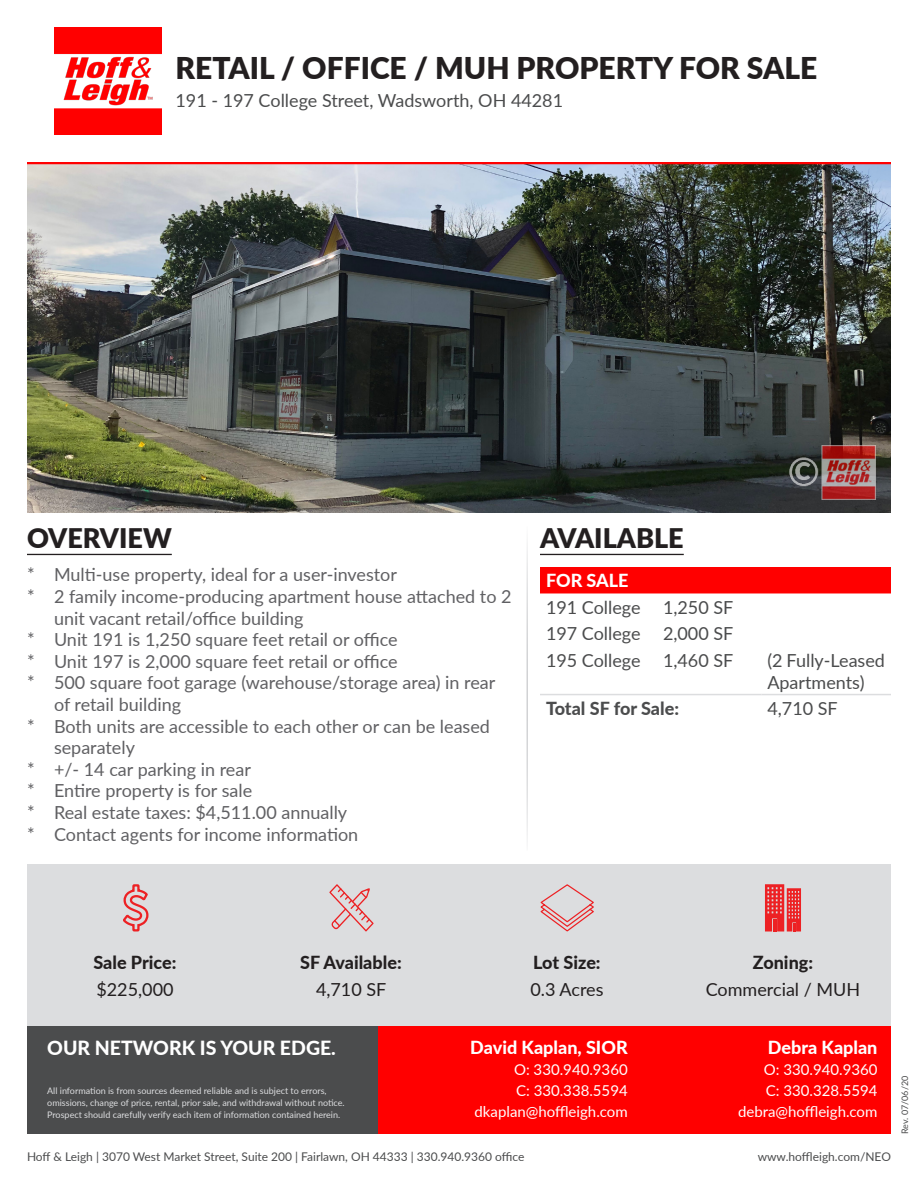
<style>
.page{position:relative;width:918px;height:1188px;background:#fff}
.page>*{position:absolute;margin:0;border:0;box-sizing:border-box;transform-origin:0 0}
.t1{font:900 30px "Lato";color:#231f20}
.t2{font:900 27px "Lato";color:#231f20}
.t3{font:800 19.5px "Lato";color:#fff}
.t4{font:18px/21.6px "Lato";color:#606063}
.t5{font:18px/21.6px "Lato";color:#4b4c4d}
.t6{font:800 18px "Lato";color:#231f20}
.t7{font:18px "Lato";color:#231f20}
.t8{font:800 18px "Lato";color:#fff}
.t9{font:800 18px "Lato";color:#4b4c4d}
.t10{font:15px/21px "Lato";color:#fff;text-align:right}
.t11{font:12px "Lato";color:#4b4c4d}
.t12{font:9px/12px "Lato";color:#dcdddf}
.t13{font:9px "Lato";color:#4b4c4d}
</style>
<div class="page">
<div style="left:27px;top:1026px;width:351px;height:108px;background:#4b4c4d"></div>
<div style="left:378px;top:1026px;width:513px;height:108px;background:#f00"></div>
<img style="left:54px;top:27px;width:108px;height:108px">
<div style="left:27px;top:864px;width:864px;height:162px;background:#dcdddf"></div>
<img style="left:27px;top:164px;width:864px;height:349px">
<hr style="left:27px;top:554px;width:145px;height:1px;background:#231f20">
<svg style="left:123px;top:884px;width:26px;height:48px"></svg>
<svg style="left:540px;top:884px;width:54px;height:48px"></svg>
<hr style="left:526px;top:526px;width:2px;height:324px;background:#d1d2d4">
<hr style="left:540px;top:554px;width:144px;height:1px;background:#231f20">
<svg style="left:329px;top:884px;width:45px;height:48px"></svg>
<svg style="left:765px;top:884px;width:36px;height:48px;background:#e84b4e"></svg>
<img style="left:790px;top:446px;width:86px;height:54px">
<div style="left:540px;top:567px;width:351px;height:26px;background:#f00"></div>
<hr style="left:540px;top:694px;width:117px;height:1px;background:#dcdddf">
<hr style="left:657px;top:694px;width:104px;height:1px;background:#dcdddf">
<hr style="left:761px;top:694px;width:130px;height:1px;background:#dcdddf">
<hr style="left:27px;top:162px;width:864px;height:2px;background:#f00">
<h1 class="t1" style="left:176px;top:45px;width:643px">RETAIL / OFFICE / MUH PROPERTY FOR SALE</h1>
<p class="t5" style="left:176px;top:89px;width:389px">191 - 197 College Street, Wadsworth, OH 44281</p>
<p class="t2" style="left:27px;top:518px;width:146px">OVERVIEW</p>
<p class="t4" style="left:27px;top:563px;width:372px">* Multi-use property, ideal for a user-investor</p>
<p class="t4" style="left:54px;top:585px;width:459px;text-indent:-27px">* 2 family income-producing apartment house attached to 2 unit vacant retail/office building</p>
<p class="t4" style="left:27px;top:628px;width:372px">* Unit 191 is 1,250 square feet retail or office</p>
<p class="t4" style="left:27px;top:650px;width:372px">* Unit 197 is 2,000 square feet retail or office</p>
<p class="t4" style="left:54px;top:671px;width:443px;text-indent:-27px">* 500 square foot garage (warehouse/storage area) in rear of retail building</p>
<p class="t4" style="left:54px;top:715px;width:437px;text-indent:-27px">* Both units are accessible to each other or can be leased separately</p>
<p class="t4" style="left:27px;top:758px;width:225px">* +/- 14 car parking in rear</p>
<p class="t4" style="left:27px;top:779px;width:227px">* Entire property is for sale</p>
<p class="t4" style="left:27px;top:801px;width:322px">* Real estate taxes: $4,511.00 annually</p>
<p class="t4" style="left:27px;top:823px;width:333px">* Contact agents for income information</p>
<p class="t2" style="left:540px;top:518px;width:145px">AVAILABLE</p>
<p class="t8" style="left:546px;top:568px;width:84px">FOR SALE</p>
<p class="t5" style="left:546px;top:596px;width:96px">191 College</p>
<p class="t5" style="left:663px;top:596px;width:72px">1,250 SF</p>
<p class="t5" style="left:546px;top:622px;width:96px">197 College</p>
<p class="t5" style="left:663px;top:622px;width:72px">2,000 SF</p>
<p class="t5" style="left:546px;top:649px;width:96px">195 College</p>
<p class="t5" style="left:663px;top:649px;width:72px">1,460 SF</p>
<p class="t5" style="left:767px;top:649px;width:119px">(2 Fully-Leased<br>Apartments)</p>
<p class="t9" style="left:546px;top:695px;width:135px">Total SF for Sale:</p>
<p class="t5" style="left:767px;top:697px;width:72px">4,710 SF</p>
<p class="t6" style="left:93px;top:949px;width:85px">Sale Price:</p>
<p class="t6" style="left:300px;top:949px;width:103px">SF Available:</p>
<p class="t6" style="left:533px;top:949px;width:69px">Lot Size:</p>
<p class="t6" style="left:753px;top:949px;width:62px">Zoning:</p>
<p class="t7" style="left:96px;top:976px;width:79px">$225,000</p>
<p class="t7" style="left:316px;top:976px;width:72px">4,710 SF</p>
<p class="t7" style="left:530px;top:976px;width:75px">0.3 Acres</p>
<p class="t7" style="left:706px;top:976px;width:156px">Commercial / MUH</p>
<p class="t8" style="left:470px;top:1034px;width:159px">David Kaplan, SIOR</p>
<p class="t10" style="left:475px;top:1058px;width:155px">O: 330.940.9360<br>C: 330.338.5594 dkaplan@hoffleigh.com</p>
<p class="t11" style="left:27px;top:1148px;width:499px">Hoff &amp; Leigh | 3070 West Market Street, Suite 200 | Fairlawn, OH 44333 | 330.940.9360 office</p>
<p class="t11" style="left:758px;top:1148px;width:135px">www.hoffleigh.com/NEO</p>
<p class="t3" style="left:47px;top:1034px;width:290px">OUR NETWORK IS YOUR EDGE.</p>
<p class="t8" style="left:768px;top:1034px;width:111px">Debra Kaplan</p>
<p class="t10" style="left:738px;top:1058px;width:141px">O: 330.940.9360<br>C: 330.328.5594 debra@hoffleigh.com</p>
<p class="t12" style="left:47px;top:1084px;width:299px">All information is from sources deemed reliable and is subject to errors, omissions, change of price, rental, prior sale, and withdrawal without notice.<br>Prospect should carefully verify each item of information contained herein.</p>
<p class="t13" style="left:898px;top:1134px;width:60px;rotate:-90deg">Rev. 07/06/20</p>
</div>
